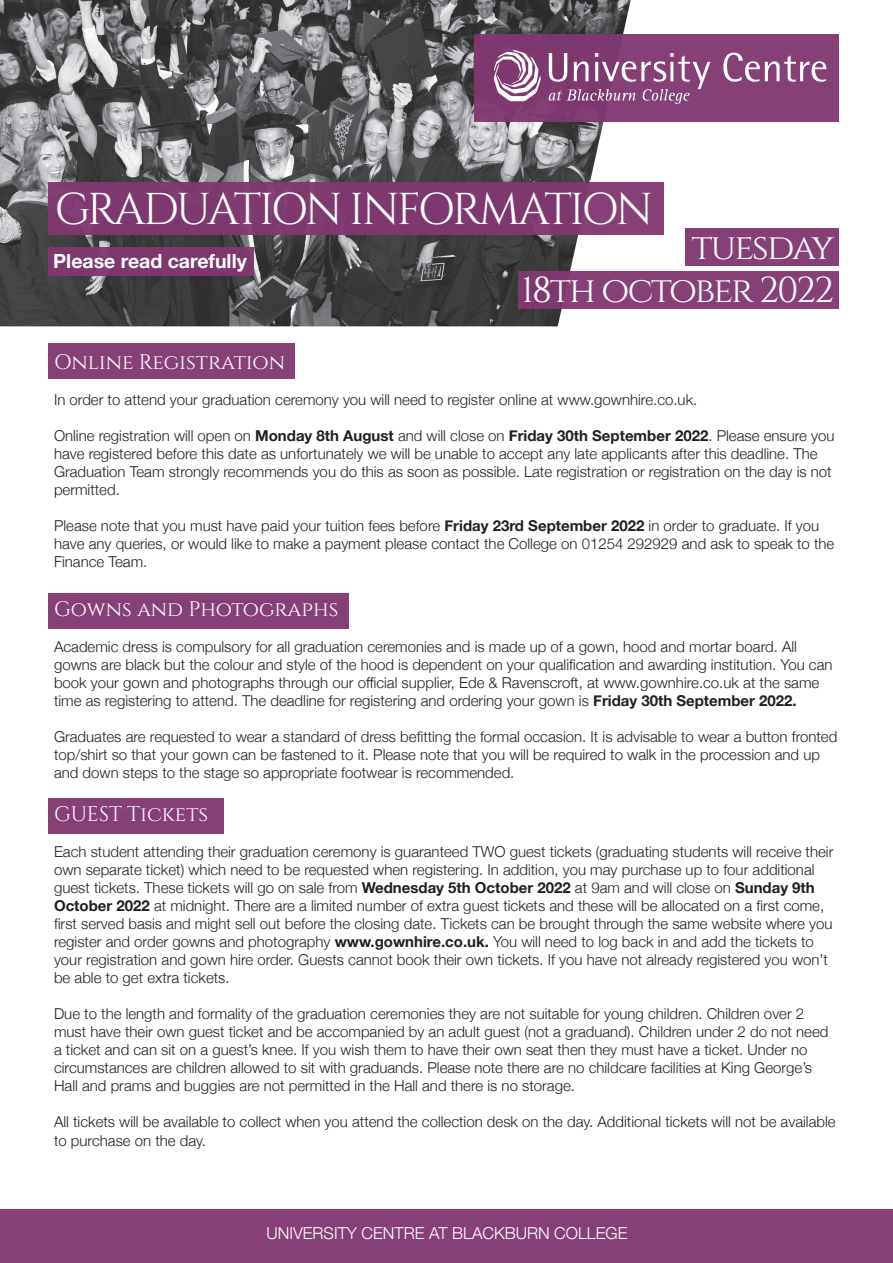
<style>
.page{position:relative;width:893px;height:1263px;background:#fff}
.page>*{position:absolute;margin:0;border:0;box-sizing:border-box;transform-origin:0 0}
.t1{font:44.55px "Cinzel";letter-spacing:-.07em;color:#fff}
.t2{font:36px "Cinzel";letter-spacing:-.05em;color:#fff}
.t3{font:21px "Cinzel";color:#fff}
.t4{font:700 19.5px "Helvetica Neue";color:#fff}
.t5{font:300 16.5px "Helvetica Neue";color:#fff}
.t6{font:300 15px/18px "Helvetica Neue";color:#231f20}
.s1{font-weight:700}
</style>
<div class="page">
<img style="left:0;top:0;width:631px;height:326px">
<div style="left:48px;top:798px;width:176px;height:35px;background:#864076"></div>
<div style="left:48px;top:593px;width:301px;height:35px;background:#864076"></div>
<div style="left:48px;top:344px;width:247px;height:35px;background:#864076"></div>
<div style="left:48px;top:182px;width:616px;height:53px;background:#813870"></div>
<div style="left:0;top:1209px;width:893px;height:54px;background:#864076"></div>
<div style="left:48px;top:247px;width:206px;height:29px;background:#813870"></div>
<div style="left:685px;top:228px;width:153px;height:38px;background:#864076"></div>
<div style="left:518px;top:271px;width:321px;height:38px;background:#864076"></div>
<div style="left:474px;top:34px;width:365px;height:87px;background:#864076"></div>
<svg style="left:494px;top:50px;width:47px;height:51px"></svg>
<svg style="left:549px;top:53px;width:161px;height:51px"></svg>
<svg style="left:723px;top:53px;width:103px;height:29px"></svg>
<p class="t1" style="left:55px;top:184px;width:600px">GRADUATION INFORMATION</p>
<p class="t4" style="left:53px;top:246px;width:195px">Please read carefully</p>
<p class="t2" style="left:692px;top:226px;width:144px">tuesday</p>
<p class="t2" style="left:522px;top:269px;width:314px">18th october 2022</p>
<p class="t3" style="left:54px;top:349px;width:233px">Online Registration</p>
<p class="t6" style="left:54px;top:389px;width:645px">In order to attend your graduation ceremony you will need to register online at www.gownhire.co.uk.</p>
<p class="t6" style="left:54px;top:425px;width:782px">Online registration will open on <span class="s1">Monday 8th August</span> and will close on <span class="s1">Friday 30th September 2022</span>. Please ensure you have registered before this date as unfortunately we will be unable to accept any late applicants after this deadline. The Graduation Team strongly recommends you do this as soon as possible. Late registration or registration on the day is not permitted.</p>
<p class="t6" style="left:54px;top:515px;width:782px">Please note that you must have paid your tuition fees before <span class="s1">Friday 23rd September 2022</span> in order to graduate. If you have any queries, or would like to make a payment please contact the College on 01254 292929 and ask to speak to the<br>Finance Team.</p>
<p class="t3" style="left:54px;top:597px;width:286px">Gowns and Photographs</p>
<p class="t6" style="left:54px;top:637px;width:780px">Academic dress is compulsory for all graduation ceremonies and is made up of a gown, hood and mortar board. All gowns are black but the colour and style of the hood is dependent on your qualification and awarding institution. You can book your gown and photographs through our official supplier, Ede &amp; Ravenscroft, at www.gownhire.co.uk at the same time as registering to attend. The deadline for registering and ordering your gown is <span class="s1">Friday 30th September 2022.</span></p>
<p class="t6" style="left:54px;top:727px;width:785px">Graduates are requested to wear a standard of dress befitting the formal occasion. It is advisable to wear a button fronted top/shirt so that your gown can be fastened to it. Please note that you will be required to walk in the procession and up and down steps to the stage so appropriate footwear is recommended.</p>
<p class="t3" style="left:54px;top:802px;width:156px">GUEST Tickets</p>
<p class="t6" style="left:54px;top:842px;width:781px">Each student attending their graduation ceremony is guaranteed TWO guest tickets (graduating students will receive their own separate ticket) which need to be requested when registering. In addition, you may purchase up to four additional guest tickets. These tickets will go on sale from <span class="s1">Wednesday 5th October 2022</span> at 9am and will close on <span class="s1">Sunday 9th October 2022</span> at midnight. There are a limited number of extra guest tickets and these will be allocated on a first come, first served basis and might sell out before the closing date. Tickets can be brought through the same website where you register and order gowns and photography <span class="s1">www.gownhire.co.uk.</span> You will need to log back in and add the tickets to your registration and gown hire order. Guests cannot book their own tickets. If you have not already registered you won’t be able to get extra tickets.</p>
<p class="t6" style="left:54px;top:1004px;width:776px">Due to the length and formality of the graduation ceremonies they are not suitable for young children. Children over 2 must have their own guest ticket and be accompanied by an adult guest (not a graduand). Children under 2 do not need a ticket and can sit on a guest’s knee. If you wish them to have their own seat then they must have a ticket. Under no circumstances are children allowed to sit with graduands. Please note there are no childcare facilities at King George’s Hall and prams and buggies are not permitted in the Hall and there is no storage.</p>
<p class="t6" style="left:54px;top:1112px;width:783px">All tickets will be available to collect when you attend the collection desk on the day. Additional tickets will not be available to purchase on the day.</p>
<p class="t5" style="left:266px;top:1220px;width:363px">UNIVERSITY CENTRE AT BLACKBURN COLLEGE</p>
</div>
